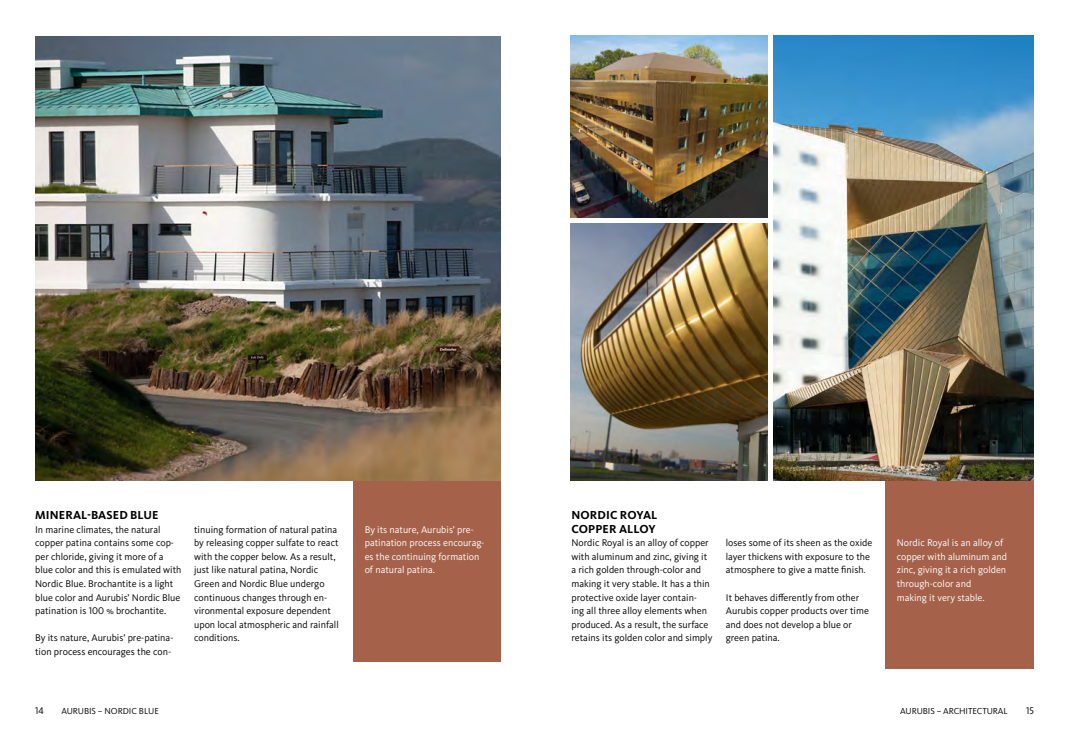
<style>
.page{position:relative;width:1072px;height:738px;background:#fff}
.page>*{position:absolute;margin:0;border:0;box-sizing:border-box;transform-origin:0 0}
.t1{font:700 12px "Kievit Pro";letter-spacing:.01em;color:#000}
.t2{font:10px/13.6px "Kievit Pro";color:#000}
.t3{font:10px/13.6px "Kievit Pro";color:#fff}
.t4{font:9px "Kievit Pro";letter-spacing:-.01em;color:#000}
.s1{font-size:8.5px}
</style>
<div class="page">
<div style="left:885px;top:464px;width:149px;height:204px;background:#a5614a"></div>
<div style="left:353px;top:457px;width:147px;height:204px;background:#a5614a"></div>
<img style="left:35px;top:37px;width:465px;height:443px">
<img style="left:773px;top:35px;width:261px;height:444px">
<img style="left:570px;top:223px;width:197px;height:257px">
<img style="left:570px;top:35px;width:197px;height:182px">
<p class="t1" style="left:35px;top:507px;width:80px">MINERAL-BASED</p>
<p class="t1" style="left:130px;top:507px;width:22px">BLUE</p>
<p class="t2" style="left:35px;top:522px;width:148px">In marine climates, the natural copper patina contains some cop&shy;per chloride, giving it more of a blue color and this is emulated with Nordic Blue. Brochantite is a light blue color and Aurubis’ Nordic Blue patination is 100 % brochantite.</p>
<p class="t2" style="left:35px;top:630px;width:140px">By its nature, Aurubis’ pre-patina&shy;tion process encourages the con-</p>
<p class="t2" style="left:194px;top:522px;width:146px">tinuing formation of natural patina by releasing copper sulfate to react with the copper below. As a result, just like natural patina, Nordic<br>Green and Nordic Blue undergo continuous changes through en&shy;vironmental exposure dependent upon local atmospheric and rainfall conditions.</p>
<p class="t3" style="left:365px;top:522px;width:121px">By its nature, Aurubis’ pre&shy;patination process encourag&shy;es the continuing formation of natural patina.</p>
<p class="t1" style="left:571px;top:507px;width:10px">NORD</p>
<p class="t1" style="left:606px;top:507px;width:53px">IC ROYAL</p>
<p class="t1" style="left:571px;top:521px;width:3px">COPPER</p>
<p class="t1" style="left:619px;top:521px;width:38px">ALLOY</p>
<p class="t2" style="left:571px;top:535px;width:142px">Nordic Royal is an alloy of copper with aluminum and zinc, giving it a rich golden through-color and making it very stable. It has a thin protective oxide layer contain&shy;ing all three alloy elements when produced. As a result, the surface retains its golden color and simply</p>
<p class="t2" style="left:726px;top:535px;width:148px">loses some of its sheen as the oxide layer thickens with exposure to the atmosphere to give a matte finish<span class="s1">.</span></p>
<p class="t2" style="left:726px;top:590px;width:145px">It behaves differently from other<br>Aurubis copper products over time and does not develop a blue or green patina.</p>
<p class="t3" style="left:896px;top:535px;width:112px">Nordic Royal is an alloy of copper with aluminum and zinc, giving it a rich golden through-color and<br>making it very stable.</p>
<p class="t2" style="left:35px;top:702px;width:10px">14</p>
<p class="t4" style="left:900px;top:704px;width:109px">AURUBIS – ARCHITECTURAL</p>
<p class="t2" style="left:1026px;top:702px;width:9px">15</p>
<p class="t4" style="left:61px;top:704px;width:50px">AURUBIS – nordic</p>
<p class="t4" style="left:139px;top:704px;width:21px">blue</p>
</div>
